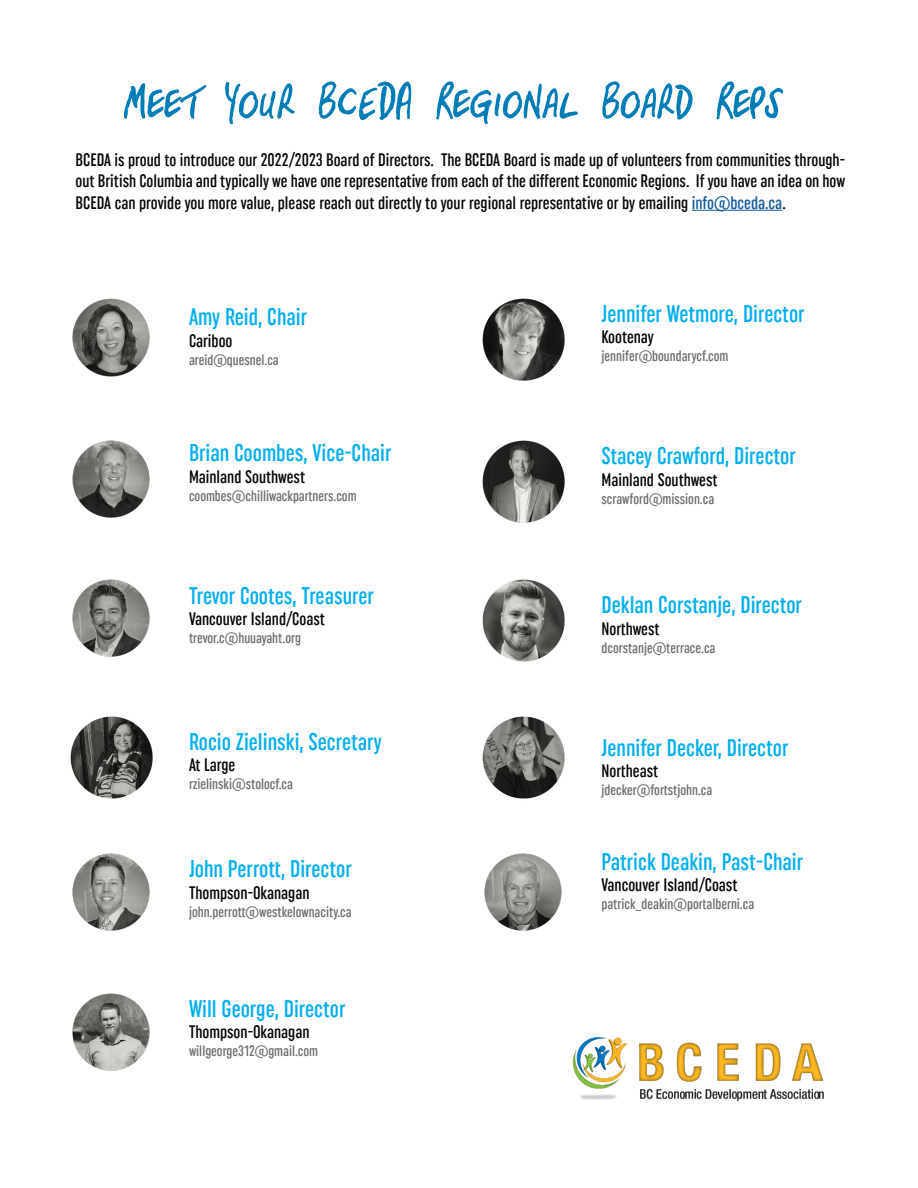
<style>
.page{position:relative;width:918px;height:1188px;background:#fff}
.page>*{position:absolute;margin:0;border:0;box-sizing:border-box;transform-origin:0 0}
.t1{font:54px "Davy Francis";color:#007cb6}
.t2{font:24px "Uniform Extra Condensed 2";color:#00aeef}
.t3{font:18px/21.6px "Uniform Extra Condensed 2";color:#050605;text-align:justify}
.t4{font:15px "Uniform Extra Condensed 2";color:#6c6d70}
.s1{color:#175d9e}
</style>
<div class="page">
<img style="left:72px;top:440px;width:78px;height:78px">
<img style="left:72px;top:298px;width:78px;height:79px">
<img style="left:72px;top:853px;width:78px;height:78px">
<img style="left:72px;top:579px;width:78px;height:78px">
<img style="left:72px;top:993px;width:78px;height:78px">
<img style="left:482px;top:298px;width:83px;height:83px">
<img style="left:482px;top:440px;width:83px;height:83px">
<img style="left:573px;top:1037px;width:251px;height:65px">
<hr style="left:692px;top:210px;width:90px;height:1px;background:#175d9e">
<img style="left:484px;top:853px;width:78px;height:78px">
<img style="left:482px;top:716px;width:83px;height:83px">
<img style="left:482px;top:579px;width:83px;height:83px">
<img style="left:70px;top:716px;width:83px;height:83px">
<p class="t1" style="left:124px;top:75px;width:658px">Meet Your BCEDA Regional Board Reps</p>
<p class="t3" style="left:76px;top:148px;width:771px">BCEDA is proud to introduce our 2022/2023 Board of Directors. The BCEDA Board is made up of volunteers from communities through&shy;out British Columbia and typically we have one representative from each of the different Economic Regions. If you have an idea on how BCEDA can provide you more value, please reach out directly to your regional representative or by emailing <span class="s1">info@bceda.ca</span>.</p>
<p class="t2" style="left:189px;top:303px;width:120px">Amy Reid, Chair</p>
<p class="t3" style="left:189px;top:329px;width:45px">Cariboo</p>
<p class="t4" style="left:189px;top:351px;width:91px">areid@quesnel.ca</p>
<p class="t2" style="left:189px;top:439px;width:204px">Brian Coombes, Vice-Chair</p>
<p class="t3" style="left:189px;top:466px;width:118px">Mainland Southwest</p>
<p class="t4" style="left:189px;top:487px;width:169px">coombes@chilliwackpartners.com</p>
<p class="t2" style="left:189px;top:581px;width:186px">Trevor Cootes, Treasurer</p>
<p class="t3" style="left:189px;top:608px;width:138px">Vancouver Island/Coast</p>
<p class="t4" style="left:189px;top:629px;width:114px">trevor.c@huuayaht.org</p>
<p class="t2" style="left:189px;top:727px;width:194px">Rocio Zielinski, Secretary</p>
<p class="t3" style="left:189px;top:754px;width:48px">At Large</p>
<p class="t4" style="left:189px;top:775px;width:105px">rzielinski@stolocf.ca</p>
<p class="t2" style="left:189px;top:855px;width:164px">John Perrott, Director</p>
<p class="t3" style="left:189px;top:882px;width:122px">Thompson-Okanagan</p>
<p class="t4" style="left:189px;top:903px;width:164px">john.perrott@westkelownacity.ca</p>
<p class="t2" style="left:189px;top:994px;width:158px">Will George, Director</p>
<p class="t3" style="left:189px;top:1021px;width:122px">Thompson-Okanagan</p>
<p class="t4" style="left:189px;top:1042px;width:131px">willgeorge312@gmail.com</p>
<p class="t2" style="left:602px;top:299px;width:205px">Jennifer Wetmore, Director</p>
<p class="t3" style="left:602px;top:326px;width:54px">Kootenay</p>
<p class="t4" style="left:602px;top:347px;width:128px">jennifer@boundarycf.com</p>
<p class="t2" style="left:602px;top:442px;width:196px">Stacey Crawford, Director</p>
<p class="t3" style="left:602px;top:469px;width:118px">Mainland Southwest</p>
<p class="t4" style="left:602px;top:490px;width:114px">scrawford@mission.ca</p>
<p class="t2" style="left:602px;top:591px;width:202px">Deklan Corstanje, Director</p>
<p class="t3" style="left:602px;top:618px;width:60px">Northwest</p>
<p class="t4" style="left:602px;top:639px;width:115px">dcorstanje@terrace.ca</p>
<p class="t2" style="left:602px;top:733px;width:188px">Jennifer Decker, Director</p>
<p class="t3" style="left:602px;top:760px;width:58px">Northeast</p>
<p class="t4" style="left:602px;top:781px;width:112px">jdecker@fortstjohn.ca</p>
<p class="t2" style="left:602px;top:847px;width:203px">Patrick Deakin, Past-Chair</p>
<p class="t3" style="left:602px;top:874px;width:138px">Vancouver Island/Coast</p>
<p class="t4" style="left:602px;top:895px;width:154px">patrick_deakin@portalberni.ca</p>
</div>
